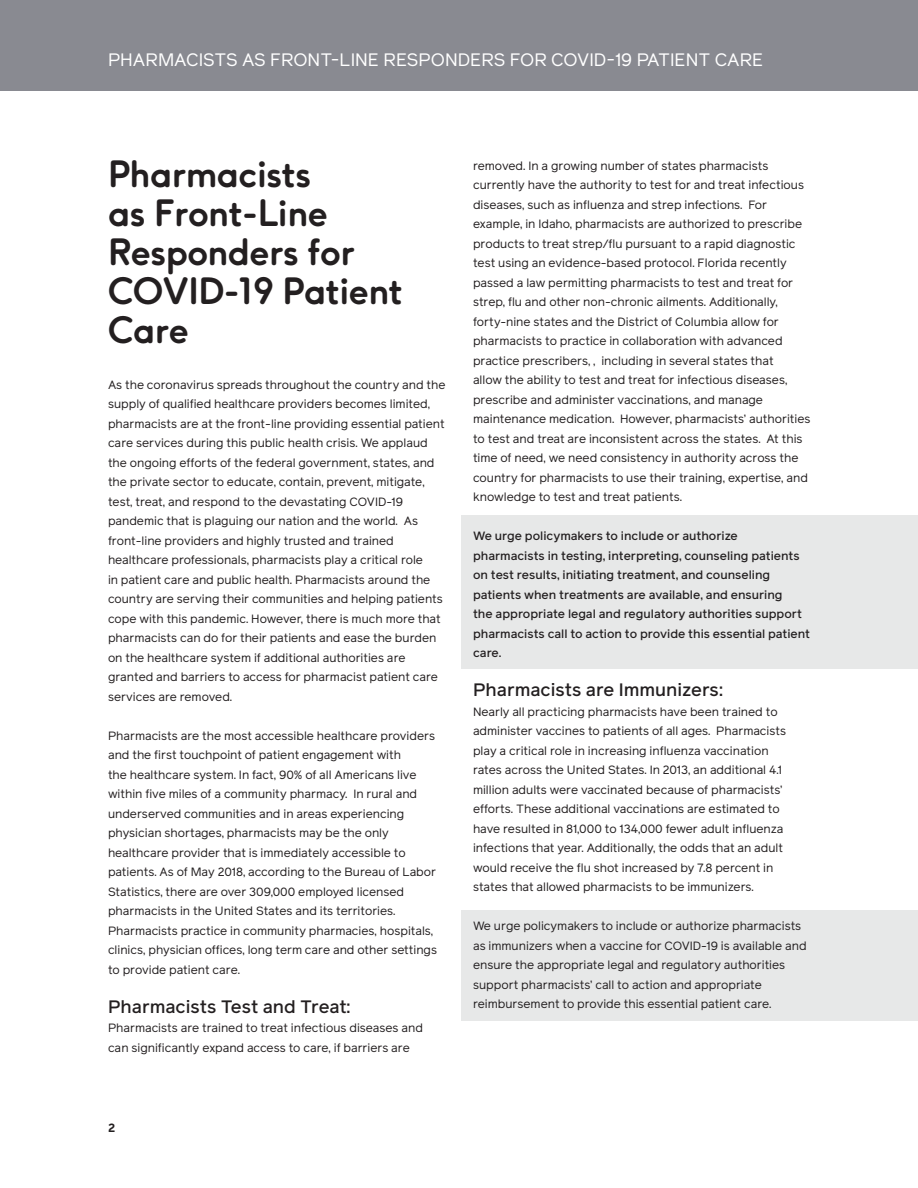
<style>
.page{position:relative;width:918px;height:1188px;background:#fff}
.page>*{position:absolute;margin:0;border:0;box-sizing:border-box;transform-origin:0 0}
.Normal1{font:700 36px/39px "F37 Ginger Round";letter-spacing:-.015em;color:#231f20}
.t1{font:18px "Reader Pro";color:#fff}
.t2{font:500 18px "Reader Pro";color:#231f20}
.t3{font:12px/19.5px "Reader Pro";color:#231f20}
.t4{font:500 12px/19.5px "Reader Pro";color:#231f20}
.t5{font:700 12px "Reader Pro";color:#231f20}
</style>
<div class="page">
<div style="left:461px;top:910px;width:457px;height:111px;background:#e7e8e8"></div>
<div style="left:461px;top:515px;width:457px;height:154px;background:#e7e8e8"></div>
<div style="left:0;top:0;width:918px;height:90px;background:#898a91"></div>
<p class="t1" style="left:108px;top:47px;width:657px">PHARMACISTS AS FRONT-LINE RESPONDERS FOR COVID-19 PATIENT CARE</p>
<p class="Normal1" style="left:108px;top:154px;width:296px">Pharmacists<br>as Front-Line<br>Responders for<br>COVID-19 Patient<br>Care</p>
<p class="t3" style="left:108px;top:374px;width:339px">As the coronavirus spreads throughout the country and the supply of qualified healthcare providers becomes limited, pharmacists are at the front-line providing essential patient care services during this public health crisis. We applaud the ongoing efforts of the federal government, states, and the private sector to educate, contain, prevent, mitigate, test, treat, and respond to the devastating COVID-19 pandemic that is plaguing our nation and the world. As front-line providers and highly trusted and trained healthcare professionals, pharmacists play a critical role<br>in patient care and public health. Pharmacists around the country are serving their communities and helping patients cope with this pandemic. However, there is much more that pharmacists can do for their patients and ease the burden on the healthcare system if additional authorities are granted and barriers to access for pharmacist patient care services are removed.</p>
<p class="t3" style="left:108px;top:725px;width:331px">Pharmacists are the most accessible healthcare providers and the first touchpoint of patient engagement with<br>the healthcare system. In fact, 90% of all Americans live within five miles of a community pharmacy. In rural and underserved communities and in areas experiencing physician shortages, pharmacists may be the only healthcare provider that is immediately accessible to patients. As of May 2018, according to the Bureau of Labor Statistics, there are over 309,000 employed licensed pharmacists in the United States and its territories.<br>Pharmacists practice in community pharmacies, hospitals, clinics, physician offices, long term care and other settings to provide patient care.</p>
<p class="t2" style="left:108px;top:994px;width:244px">Pharmacists Test and Treat:</p>
<p class="t3" style="left:108px;top:1018px;width:317px">Pharmacists are trained to treat infectious diseases and can significantly expand access to care, if barriers are</p>
<p class="t5" style="left:108px;top:1120px;width:9px">2</p>
<p class="t3" style="left:473px;top:156px;width:339px">removed. In a growing number of states pharmacists currently have the authority to test for and treat infectious diseases, such as influenza and strep infections. For example, in Idaho, pharmacists are authorized to prescribe products to treat strep/flu pursuant to a rapid diagnostic test using an evidence-based protocol. Florida recently passed a law permitting pharmacists to test and treat for strep, flu and other non-chronic ailments. Additionally, forty-nine states and the District of Columbia allow for pharmacists to practice in collaboration with advanced practice prescribers, , including in several states that<br>allow the ability to test and treat for infectious diseases, prescribe and administer vaccinations, and manage maintenance medication. However, pharmacists’ authorities to test and treat are inconsistent across the states. At this time of need, we need consistency in authority across the country for pharmacists to use their training, expertise, and knowledge to test and treat patients.</p>
<p class="t4" style="left:473px;top:526px;width:339px">We urge policymakers to include or authorize pharmacists in testing, interpreting, counseling patients on test results, initiating treatment, and counseling patients when treatments are available, and ensuring<br>the appropriate legal and regulatory authorities support pharmacists call to action to provide this essential patient care.</p>
<p class="t2" style="left:473px;top:678px;width:251px">Pharmacists are Immunizers:</p>
<p class="t3" style="left:473px;top:702px;width:315px">Nearly all practicing pharmacists have been trained to administer vaccines to patients of all ages. Pharmacists play a critical role in increasing influenza vaccination rates across the United States. In 2013, an additional 4.1 million adults were vaccinated because of pharmacists’ efforts. These additional vaccinations are estimated to have resulted in 81,000 to 134,000 fewer adult influenza infections that year. Additionally, the odds that an adult would receive the flu shot increased by 7.8 percent in states that allowed pharmacists to be immunizers.</p>
<p class="t3" style="left:473px;top:916px;width:335px">We urge policymakers to include or authorize pharmacists as immunizers when a vaccine for COVID-19 is available and ensure the appropriate legal and regulatory authorities support pharmacists’ call to action and appropriate reimbursement to provide this essential patient care.</p>
</div>
